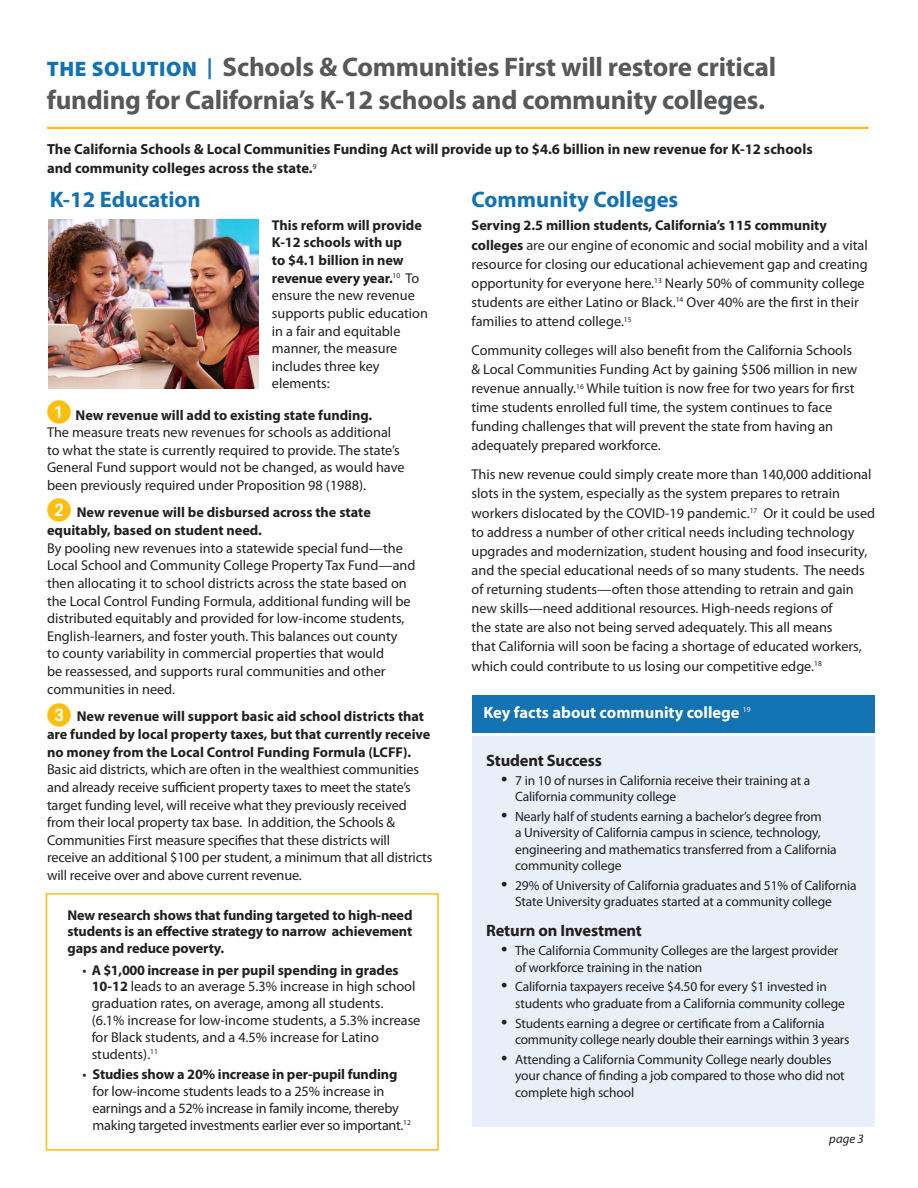
<style>
.page{position:relative;width:918px;height:1188px;background:#fff}
.page>*{position:absolute;margin:0;border:0;box-sizing:border-box;transform-origin:0 0}
.t1{font:700 27px/33px "Myriad Pro";letter-spacing:-.01em;color:#57585a}
.t2{font:700 22.5px "Myriad Pro";color:#1272b2}
.t3{font:700 16.5px "Myriad Pro";letter-spacing:-.01em;color:#231f20}
.t4{font:700 16.5px "Myriad Pro";color:#fff}
.t5{font:700 14.7px/19.2px "Myriad Pro";color:#231f20}
.t6{font:14.25px/17.7px "Myriad Pro";color:#231f20}
.t7{font:700 14.25px/17.7px "Myriad Pro";color:#231f20}
.t8{font:14.25px/16.8px "Myriad Pro";letter-spacing:-.02em;color:#231f20}
.t9{font:13.5px/16.5px "Myriad Pro";letter-spacing:-.01em;color:#231f20}
.t10{font:italic 12.75px "Myriad Pro";color:#231f20}
.s1{font-weight:900;font-size:21px;color:#1272b2}
.s2{font-size:21px;color:#1272b2}
.s3{font-weight:700}
.s4{font-family:"European Pi One";font-weight:400;font-size:24px;color:#febe10}
.s5{font-size:22.5px}
</style>
<div class="page">
<hr style="left:47px;top:127px;width:822px;height:2px;background:#febe10">
<div style="left:46px;top:893px;width:393px;height:258px;border:2px solid #febe10"></div>
<div style="left:473px;top:736px;width:402px;height:390px;background:#e9eff8"></div>
<img style="left:48px;top:219px;width:210px;height:169px">
<div style="left:473px;top:695px;width:402px;height:38px;background:#1272b2"></div>
<p class="t1" style="left:47px;top:49px;width:731px"><span class="s1">THE SOLUTION</span> <span class="s2">|</span> Schools &amp; Communities First will restore critical funding for California’s K-12 schools and community colleges.</p>
<p class="t5" style="left:47px;top:139px;width:767px">The California Schools &amp; Local Communities Funding Act will provide up to $4.6 billion in new revenue for K-12 schools and community colleges across the state.<sup>9</sup></p>
<p class="t2" style="left:50px;top:184px;width:153px">K-12 Education</p>
<p class="t6" style="left:272px;top:216px;width:158px"><span class="s3">This reform will provide<br>K-12 schools with up<br>to $4.1 billion in new revenue every year.</span><sup>10</sup> To ensure the new revenue supports public education in a fair and equitable manner, the measure includes three key elements:</p>
<p class="t7" style="left:47px;top:405px;width:327px"><span class="s4">1</span> New revenue will add to existing state funding.</p>
<p class="t6" style="left:47px;top:423px;width:359px">The measure treats new revenues for schools as additional to what the state is currently required to provide. The state’s General Fund support would not be changed, as would have been previously required under Proposition 98 (1988).</p>
<p class="t7" style="left:47px;top:503px;width:325px"><span class="s4">2</span> New revenue will be disbursed across the state equitably, based on student need.</p>
<p class="t6" style="left:47px;top:539px;width:370px">By pooling new revenues into a statewide special fund—the Local School and Community College Property Tax Fund—and then allocating it to school districts across the state based on the Local Control Funding Formula, additional funding will be distributed equitably and provided for low-income students, English-learners, and foster youth. This balances out county<br>to county variability in commercial properties that would<br>be reassessed, and supports rural communities and other communities in need.</p>
<p class="t7" style="left:47px;top:707px;width:385px"><span class="s4">3</span> New revenue will support basic aid school districts that are funded by local property taxes, but that currently receive no money from the Local Control Funding Formula (LCFF).</p>
<p class="t6" style="left:47px;top:760px;width:387px">Basic aid districts, which are often in the wealthiest communities and already receive sufficient property taxes to meet the state’s target funding level, will receive what they previously received from their local property tax base. In addition, the Schools &amp; Communities First measure specifies that these districts will receive an additional $100 per student, a minimum that all districts will receive over and above current revenue.</p>
<p class="t7" style="left:67px;top:906px;width:347px;line-height:16.8px;text-align:justify">New research shows that funding targeted to high-need students is an effective strategy to narrow achievement gaps and reduce poverty.</p>
<p class="t6" style="left:92px;top:961px;width:330px;line-height:16.8px;text-indent:-9px">• <span class="s3">A $1,000 increase in per pupil spending in grades 10-12</span> leads to an average 5.3% increase in high school graduation rates, on average, among all students.<br>(6.1% increase for low-income students, a 5.3% increase for Black students, and a 4.5% increase for Latino students).<sup>11</sup></p>
<p class="t8" style="left:93px;top:1066px;width:320px;text-indent:-10px">• <span class="s3">Studies show a 20% increase in per-pupil funding </span>for low-income students leads to a 25% increase in earnings and a 52% increase in family income, thereby making targeted investments earlier ever so important.<sup>12</sup></p>
<p class="t2" style="left:472px;top:185px;width:208px">Community Colleges</p>
<p class="t6" style="left:472px;top:216px;width:398px;line-height:19.2px"><span class="s3">Serving 2.5 million students, California’s 115 community colleges</span> are our engine of economic and social mobility and a vital resource for closing our educational achievement gap and creating opportunity for everyone here.<sup>13</sup> Nearly 50% of community college students are either Latino or Black.<sup>14</sup> Over 40% are the first in their families to attend college.<sup>15</sup></p>
<p class="t6" style="left:472px;top:340px;width:387px;line-height:19px">Community colleges will also benefit from the California Schools &amp; Local Communities Funding Act by gaining $506 million in new revenue annually.<sup>16</sup> While tuition is now free for two years for first time students enrolled full time, the system continues to face funding challenges that will prevent the state from having an adequately prepared workforce.</p>
<p class="t6" style="left:472px;top:465px;width:405px;line-height:19.2px">This new revenue could simply create more than 140,000 additional slots in the system, especially as the system prepares to retrain workers dislocated by the COVID-19 pandemic.<sup>17</sup> Or it could be used to address a number of other critical needs including technology upgrades and modernization, student housing and food insecurity, and the special educational needs of so many students. The needs of returning students—often those attending to retrain and gain new skills—need additional resources. High-needs regions of<br>the state are also not being served adequately. This all means<br>that California will soon be facing a shortage of educated workers, which could contribute to us losing our competitive edge.<sup>18</sup></p>
<p class="t4" style="left:483px;top:702px;width:269px">Key facts about community college <sup>19</sup></p>
<p class="t3" style="left:486px;top:749px;width:117px">Student Success</p>
<p class="t9" style="left:515px;top:772px;width:297px;text-indent:-14px"><span class="s5">•</span> 7 in 10 of nurses in California receive their training at a<br>California community college</p>
<p class="t9" style="left:515px;top:808px;width:323px;text-indent:-14px"><span class="s5">•</span> Nearly half of students earning a bachelor’s degree from<br>a University of California campus in science, technology, engineering and mathematics transferred from a California community college</p>
<p class="t9" style="left:515px;top:877px;width:343px;text-indent:-14px"><span class="s5">•</span> 29% of University of California graduates and 51% of California<br>State University graduates started at a community college</p>
<p class="t3" style="left:486px;top:920px;width:157px">Return on Investment</p>
<p class="t9" style="left:515px;top:942px;width:325px;text-indent:-14px"><span class="s5">•</span> The California Community Colleges are the largest provider of workforce training in the nation</p>
<p class="t9" style="left:515px;top:978px;width:331px;text-indent:-14px"><span class="s5">•</span> California taxpayers receive $4.50 for every $1 invested in students who graduate from a California community college</p>
<p class="t9" style="left:515px;top:1015px;width:336px;text-indent:-14px"><span class="s5">•</span> Students earning a degree or certificate from a California community college nearly double their earnings within 3 years</p>
<p class="t9" style="left:515px;top:1051px;width:331px;text-indent:-14px"><span class="s5">•</span> Attending a California Community College nearly doubles your chance of finding a job compared to those who did not complete high school</p>
<p class="t10" style="left:829px;top:1132px;width:36px">page 3</p>
</div>
